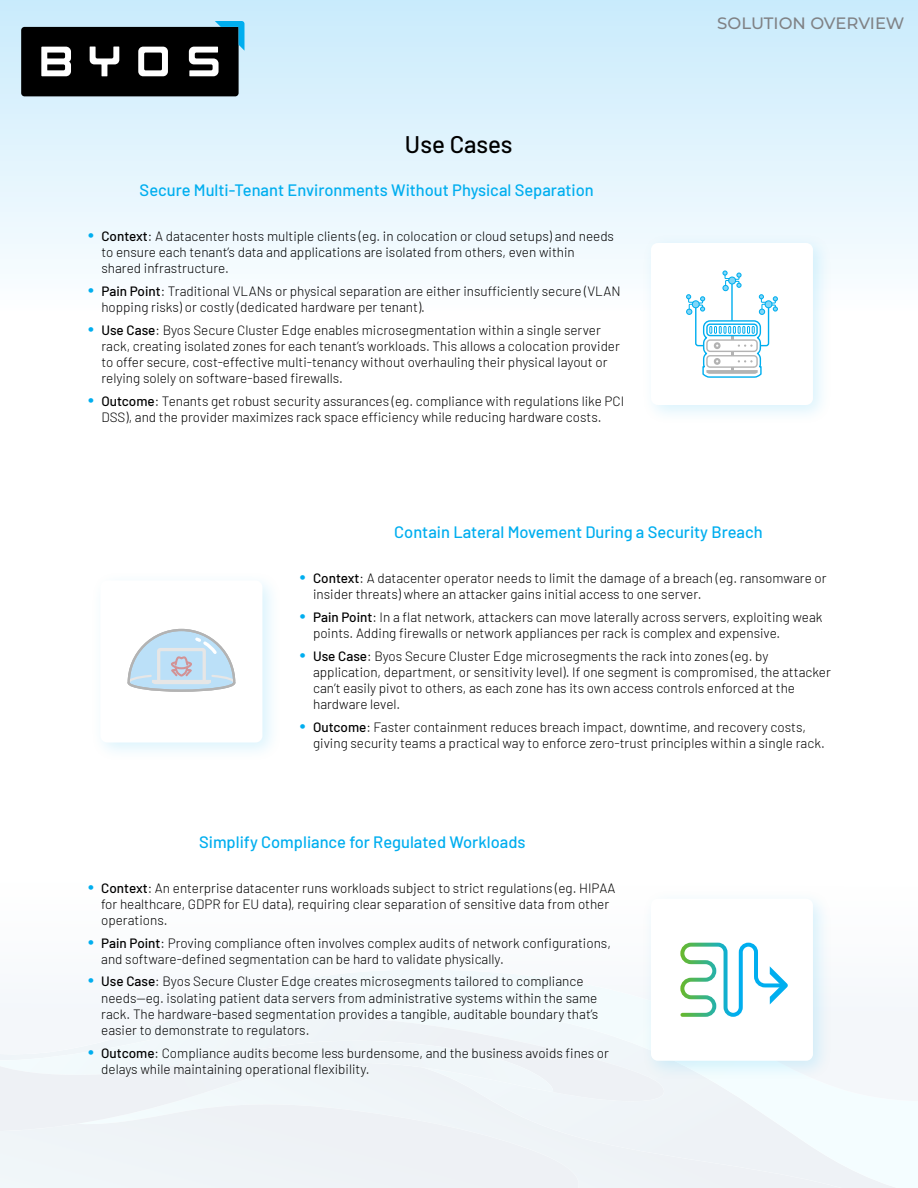
<style>
.page{position:relative;width:918px;height:1188px;background:#fff}
.page>*{position:absolute;margin:0;border:0;box-sizing:border-box;transform-origin:0 0}
.t1{font:500 24px "Barlow";color:#000}
.t2{font:500 16.5px "Barlow";color:#00aeef}
.t3{font:500 16.5px "Montserrat";color:#808285}
.t4{font:300 13.5px/16.2px "Barlow";color:#000}
.s1{font-size:21px;color:#00aeef}
.s2{font-weight:500}
</style>
<div class="page">
<div style="left:0;top:0;width:918px;height:310px;background:linear-gradient(to bottom,#c8eafb,#fcfeff)"></div>
<svg style="left:21px;top:21px;width:223px;height:75px;background:#32383a"></svg>
<svg style="left:0;top:1102px;width:918px;height:86px"></svg>
<div style="left:0;top:1102px;width:553px;height:29px;background:#eef2f6"></div>
<div style="left:0;top:970px;width:918px;height:132px;background:#f2f7fa"></div>
<div style="left:90px;top:570px;width:193px;height:193px;background:#00aeef;opacity:.15"></div>
<div style="left:100px;top:581px;width:162px;height:162px;background:#fff;border-radius:7px"></div>
<svg style="left:127px;top:628px;width:109px;height:64px"></svg>
<div style="left:640px;top:888px;width:193px;height:193px;background:#00aeef;opacity:.15"></div>
<div style="left:651px;top:899px;width:162px;height:162px;background:#fff;border-radius:7px"></div>
<svg style="left:680px;top:942px;width:108px;height:75px"></svg>
<div style="left:640px;top:232px;width:193px;height:193px;background:#00aeef;opacity:.15"></div>
<div style="left:651px;top:243px;width:162px;height:162px;background:#fff;border-radius:7px"></div>
<svg style="left:686px;top:270px;width:92px;height:108px"></svg>
<hr style="left:731px;top:284px;width:2px;height:37px;background:#00aeef">
<h1 class="t1" style="left:405px;top:126px;width:109px">Use Cases</h1>
<p class="t2" style="left:140px;top:178px;width:456px">Secure Multi-Tenant Environments Without Physical Separation</p>
<p class="t4" style="left:101px;top:227px;width:514px;text-indent:-14px"><span class="s1">•</span> <span class="s2">Context</span>: A datacenter hosts multiple clients (eg. in colocation or cloud setups) and needs to ensure each tenant’s data and applications are isolated from others, even within shared infrastructure.</p>
<p class="t4" style="left:101px;top:282px;width:521px;text-indent:-14px"><span class="s1">•</span> <span class="s2">Pain Point</span>: Traditional VLANs or physical separation are either insufficiently secure (VLAN hopping risks) or costly (dedicated hardware per tenant).</p>
<p class="t4" style="left:101px;top:321px;width:520px;text-indent:-14px"><span class="s1">•</span> <span class="s2">Use Case</span>: Byos Secure Cluster Edge enables microsegmentation within a single server rack, creating isolated zones for each tenant’s workloads. This allows a colocation provider to offer secure, cost-effective multi-tenancy without overhauling their physical layout or relying solely on software-based firewalls.</p>
<p class="t4" style="left:101px;top:392px;width:524px;text-indent:-14px"><span class="s1">•</span> <span class="s2">Outcome</span>: Tenants get robust security assurances (eg. compliance with regulations like PCI<br>DSS), and the provider maximizes rack space efficiency while reducing hardware costs.</p>
<p class="t3" style="left:717px;top:12px;width:189px">SOLUTION OVERVIEW</p>
<p class="t2" style="left:394px;top:520px;width:370px">Contain Lateral Movement During a Security Breach</p>
<p class="t4" style="left:313px;top:569px;width:515px;text-indent:-14px"><span class="s1">•</span> <span class="s2">Context</span>: A datacenter operator needs to limit the damage of a breach (eg. ransomware or insider threats) where an attacker gains initial access to one server.</p>
<p class="t4" style="left:313px;top:608px;width:511px;text-indent:-14px"><span class="s1">•</span> <span class="s2">Pain Point</span>: In a flat network, attackers can move laterally across servers, exploiting weak points. Adding firewalls or network appliances per rack is complex and expensive.</p>
<p class="t4" style="left:313px;top:647px;width:519px;text-indent:-14px"><span class="s1">•</span> <span class="s2">Use Case</span>: Byos Secure Cluster Edge microsegments the rack into zones (eg. by application, department, or sensitivity level). If one segment is compromised, the attacker can’t easily pivot to others, as each zone has its own access controls enforced at the hardware level.</p>
<p class="t4" style="left:313px;top:718px;width:513px;text-indent:-14px"><span class="s1">•</span> <span class="s2">Outcome</span>: Faster containment reduces breach impact, downtime, and recovery costs, giving security teams a practical way to enforce zero-trust principles within a single rack.</p>
<p class="t2" style="left:199px;top:830px;width:328px">Simplify Compliance for Regulated Workloads</p>
<p class="t4" style="left:101px;top:879px;width:516px;text-indent:-14px"><span class="s1">•</span> <span class="s2">Context</span>: An enterprise datacenter runs workloads subject to strict regulations (eg. HIPAA for healthcare, GDPR for EU data), requiring clear separation of sensitive data from other operations.</p>
<p class="t4" style="left:101px;top:934px;width:511px;text-indent:-14px"><span class="s1">•</span> <span class="s2">Pain Point</span>: Proving compliance often involves complex audits of network configurations, and software-defined segmentation can be hard to validate physically.</p>
<p class="t4" style="left:101px;top:972px;width:499px;text-indent:-14px"><span class="s1">•</span> <span class="s2">Use Case</span>: Byos Secure Cluster Edge creates microsegments tailored to compliance needs—eg. isolating patient data servers from administrative systems within the same rack. The hardware-based segmentation provides a tangible, auditable boundary that’s easier to demonstrate to regulators.</p>
<p class="t4" style="left:101px;top:1044px;width:509px;text-indent:-14px"><span class="s1">•</span> <span class="s2">Outcome</span>: Compliance audits become less burdensome, and the business avoids fines or delays while maintaining operational flexibility.</p>
</div>
